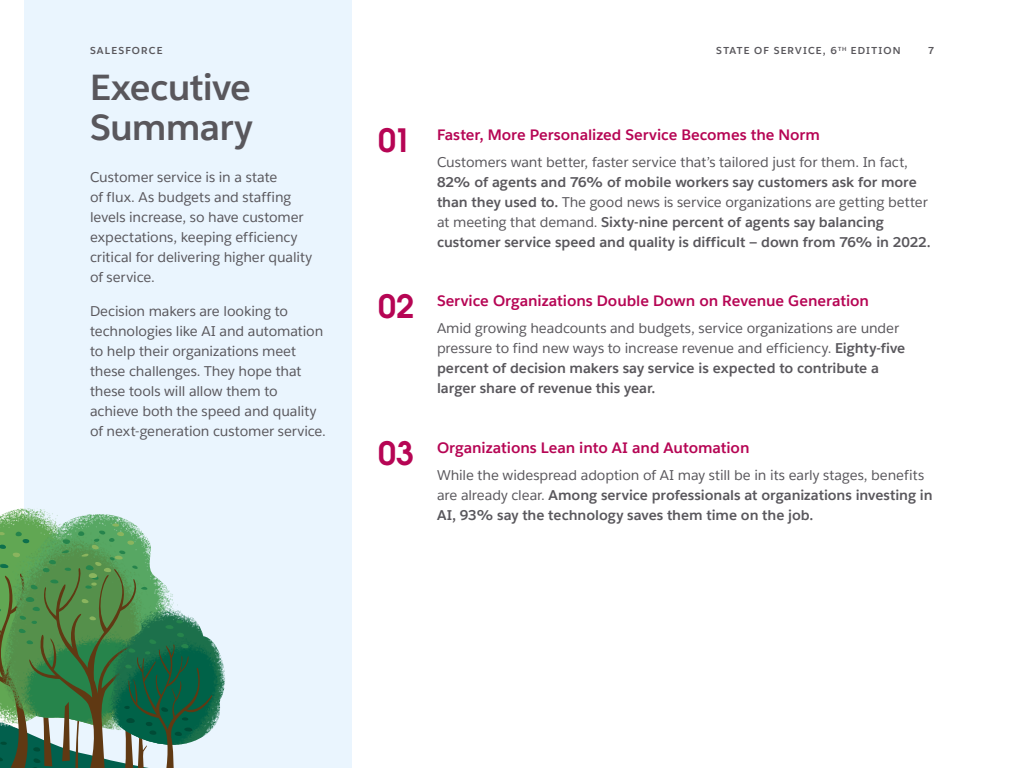
<style>
.page{position:relative;width:1024px;height:768px;background:#fff}
.page>*{position:absolute;margin:0;border:0;box-sizing:border-box;transform-origin:0 0}
.t1{font:700 36px/40px "Salesforce Sans";letter-spacing:-.02em;color:#59575c}
.t2{font:32px "Avant Garde For Salesforce Dm";color:#b60554}
.t3{font:700 15px "Salesforce Sans";letter-spacing:-.005em;color:#b60554}
.t4{font:14px/20px "Salesforce Sans";letter-spacing:-.01em;color:#59575c}
.t5{font:700 14px/20px "Salesforce Sans";letter-spacing:-.005em;color:#59575c}
.t6{font:700 10px "Salesforce Sans";letter-spacing:.12em;color:#59575c}
.s1{font-weight:400}
.s2{font-weight:700}
</style>
<div class="page">
<div style="left:24px;top:0;width:328px;height:768px;background:#eaf5fe"></div>
<img style="left:0;top:509px;width:53px;height:14px">
<img style="left:2px;top:514px;width:131px;height:9px">
<img style="left:213px;top:642px;width:12px;height:86px">
<svg style="left:0;top:523px;width:213px;height:245px"></svg>
<p class="t6" style="left:90px;top:44px;width:74px">SALESFORCE</p>
<p class="t6" style="left:716px;top:44px;width:186px">STATE OF SERVICE, 6<sup>TH</sup> EDITION</p>
<p class="t6" style="left:929px;top:44px;width:7px">7</p>
<h1 class="t1" style="left:90px;top:68px;width:164px">Executive<br>Summary</h1>
<p class="t4" style="left:90px;top:167px;width:224px">Customer service is in a state<br>of flux. As budgets and staffing levels increase, so have customer expectations, keeping efficiency critical for delivering higher quality of service.</p>
<p class="t4" style="left:90px;top:301px;width:237px">Decision makers are looking to technologies like AI and automation to help their organizations meet these challenges. They hope that these tools will allow them to achieve both the speed and quality of next-generation customer service.</p>
<h2 class="t2" style="left:378px;top:119px;width:35px">01</h2>
<p class="t3" style="left:437px;top:125px;width:385px">Faster, More Personalized Service Becomes the Norm</p>
<p class="t4" style="left:437px;top:152px;width:473px">Customers want better, faster service that’s tailored just for them. In fact,</p>
<p class="t5" style="left:437px;top:172px;width:495px">82% of agents and 76% of mobile workers say customers ask for more than they used to. <span class="s1">The good news is service organizations are getting better at meeting that demand.</span> Sixty-nine percent of agents say balancing customer service speed and quality is difficult — down from 76% in 2022.</p>
<h2 class="t2" style="left:378px;top:286px;width:38px">02</h2>
<p class="t3" style="left:437px;top:291px;width:434px">Service Organizations Double Down on Revenue Generation</p>
<p class="t4" style="left:437px;top:318px;width:470px">Amid growing headcounts and budgets, service organizations are under pressure to find new ways to increase revenue and efficiency. <span class="s2">Eighty-five percent of decision makers say service is expected to contribute a larger share of revenue this year.</span></p>
<h2 class="t2" style="left:378px;top:433px;width:37px">03</h2>
<p class="t3" style="left:437px;top:438px;width:314px">Organizations Lean into AI and Automation</p>
<p class="t5" style="left:437px;top:465px;width:497px"><span class="s1">While the widespread adoption of AI may still be in its early stages, benefits are already clear.</span> Among service professionals at organizations investing in<br>AI, 93% say the technology saves them time on the job.</p>
</div>
